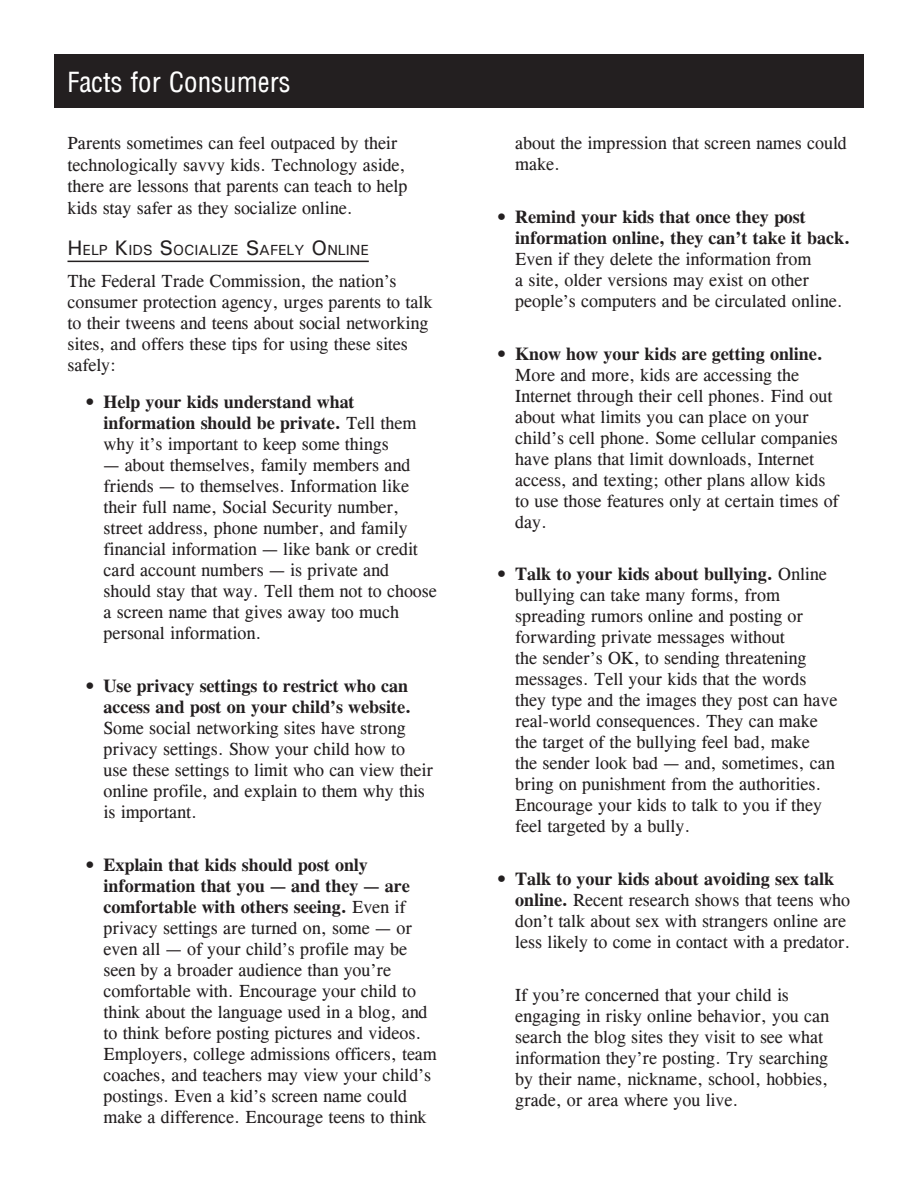
<style>
.page{position:relative;width:918px;height:1188px;background:#fff}
.page>*{position:absolute;margin:0;border:0;box-sizing:border-box;transform-origin:0 0}
.Page_Header{font:condensed 27px "Arena";color:#fff}
.Bullet{font:18px/21px "CG Times";color:#231f20}
.Body_Text{font:18px/21px "CG Times";color:#231f20}
.Bullet-2{font:700 18px/21px "CG Times";color:#231f20}
.Head_A{font:500 14.7px "Univers";color:#231f20}
.s1{font-size:21px}
.s2{font-weight:400}
.s3{font-weight:700}
</style>
<div class="page">
<div style="left:55px;top:55px;width:808px;height:52px;background:#231f20"></div>
<div style="left:54px;top:54px;width:810px;height:54px;border:2px solid #231f20"></div>
<hr style="left:68px;top:261px;width:301px;height:1px;background:#231f20">
<p class="Page_Header" style="left:68px;top:70px;width:225px">Facts for Consumers</p>
<p class="Body_Text" style="left:68px;top:132px;width:342px;line-height:21.6px">Parents sometimes can feel outpaced by their technologically savvy kids. Technology aside, there are lessons that parents can teach to help kids stay safer as they socialize online.</p>
<p class="Head_A" style="left:68px;top:241px;width:303px"><span class="s1">H</span>ELP <span class="s1">K</span>IDS <span class="s1">S</span>OCIALIZE <span class="s1">S</span>AFELY <span class="s1">O</span> NLINE</p>
<p class="Body_Text" style="left:68px;top:271px;width:366px">The Federal Trade Commission, the nation’s consumer protection agency, urges parents to talk to their tweens and teens about social networking sites, and offers these tips for using these sites safely:</p>
<p class="Bullet-2" style="left:103px;top:391px;width:314px;text-indent:-18px"><span class="s2">•</span> Help your kids understand what information should be private. <span class="s2">Tell them why it’s important to keep some things</span></p>
<p class="Bullet" style="left:103px;top:455px;width:335px">— about themselves, family members and friends — to themselves. Information like their full name, Social Security number, street address, phone number, and family financial information — like bank or credit card account numbers — is private and should stay that way. Tell them not to choose a screen name that gives away too much personal information.</p>
<p class="Bullet" style="left:103px;top:676px;width:331px;text-indent:-18px">• <span class="s3">Use privacy settings to restrict who can access and post on your child’s website.<br></span>Some social networking sites have strong privacy settings. Show your child how to use these settings to limit who can view their online profile, and explain to them why this is important.</p>
<p class="Bullet" style="left:103px;top:854px;width:335px;text-indent:-18px">• <span class="s3">Explain that kids should post only information that you — and they — are comfortable with others seeing.</span> Even if privacy settings are turned on, some — or even all — of your child’s profile may be seen by a broader audience than you’re comfortable with. Encourage your child to think about the language used in a blog, and to think before posting pictures and videos.<br>Employers, college admissions officers, team coaches, and teachers may view your child’s postings. Even a kid’s screen name could make a difference. Encourage teens to think</p>
<p class="Bullet" style="left:515px;top:133px;width:333px">about the impression that screen names could make.</p>
<p class="Bullet" style="left:515px;top:206px;width:336px;text-indent:-18px">• <span class="s3">Remind your kids that once they post information online, they can’t take it back.<br></span>Even if they delete the information from<br>a site, older versions may exist on other people’s computers and be circulated online.</p>
<p class="Bullet" style="left:515px;top:343px;width:325px;text-indent:-18px">• <span class="s3">Know how your kids are getting online.<br></span>More and more, kids are accessing the Internet through their cell phones. Find out about what limits you can place on your child’s cell phone. Some cellular companies have plans that limit downloads, Internet access, and texting; other plans allow kids to use those features only at certain times of day.</p>
<p class="Bullet" style="left:515px;top:564px;width:324px;text-indent:-18px">• <span class="s3">Talk to your kids about bullying.</span> Online bullying can take many forms, from spreading rumors online and posting or forwarding private messages without<br>the sender’s OK, to sending threatening messages. Tell your kids that the words they type and the images they post can have real-world consequences. They can make the target of the bullying feel bad, make<br>the sender look bad — and, sometimes, can bring on punishment from the authorities.<br>Encourage your kids to talk to you if they feel targeted by a bully.</p>
<p class="Bullet" style="left:515px;top:869px;width:337px;text-indent:-18px">• <span class="s3">Talk to your kids about avoiding sex talk online.</span> Recent research shows that teens who don’t talk about sex with strangers online are less likely to come in contact with a predator.</p>
<p class="Bullet" style="left:515px;top:985px;width:315px">If you’re concerned that your child is engaging in risky online behavior, you can search the blog sites they visit to see what information they’re posting. Try searching by their name, nickname, school, hobbies, grade, or area where you live.</p>
</div>
